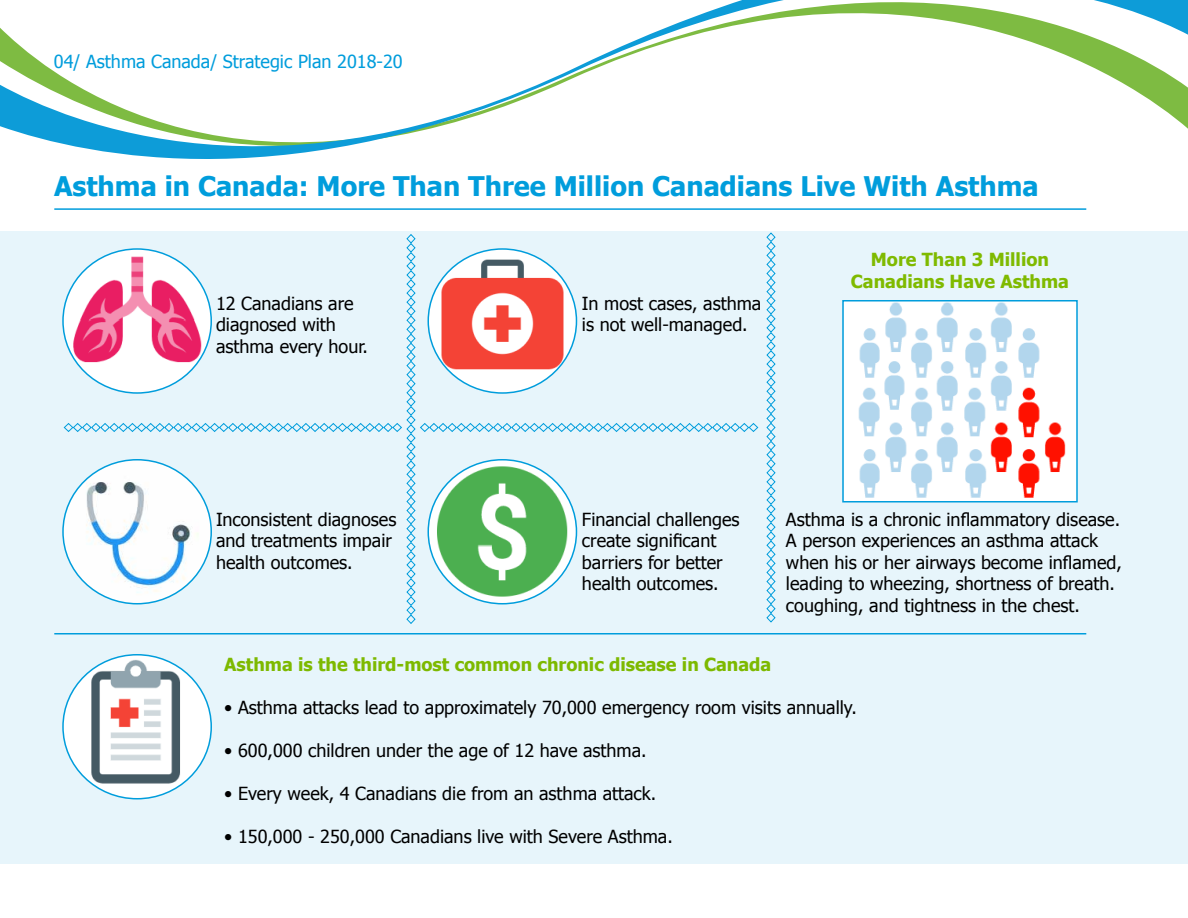
<style>
.page{position:relative;width:1188px;height:918px;background:#fff}
.page>*{position:absolute;margin:0;border:0;box-sizing:border-box;transform-origin:0 0}
.t1{font:700 27px "Tahoma";color:#009ddc}
.t2{font:18px/21.6px "Tahoma";color:#000}
.t3{font:700 18px "Tahoma";color:#7db900}
.t4{font:18px "Tahoma";color:#009ddc}
.t5{font:700 18px/21.6px "Tahoma";color:#7fba00;text-align:center}
</style>
<div class="page">
<div style="left:0;top:231px;width:1188px;height:633px;background:#e7f5fb"></div>
<svg style="left:0;top:0;width:1188px;height:159px"></svg>
<hr style="left:54px;top:208px;width:1032px;height:2px;background:#009ddc">
<img style="left:63px;top:655px;width:148px;height:143px">
<hr style="left:54px;top:633px;width:1032px;height:1px;background:#009ddc">
<svg style="left:63px;top:234px;width:696px;height:390px"></svg>
<img style="left:845px;top:303px;width:230px;height:196px">
<div style="left:842px;top:300px;width:236px;height:202px;border:2px solid #009ddc"></div>
<svg style="left:766px;top:232px;width:10px;height:391px"></svg>
<p class="t4" style="left:54px;top:49px;width:350px">04/ Asthma Canada/ Strategic Plan 2018-20</p>
<h1 class="t1" style="left:54px;top:167px;width:986px">Asthma in Canada: More Than Three Million Canadians Live With Asthma</h1>
<p class="t2" style="left:216px;top:291px;width:153px">12 Canadians are diagnosed with asthma every hour.</p>
<p class="t2" style="left:216px;top:507px;width:182px">Inconsistent diagnoses and treatments impair health outcomes.</p>
<p class="t2" style="left:582px;top:291px;width:181px">In most cases, asthma is not well-managed.</p>
<p class="t5" style="left:851px;top:248px;width:220px">More Than 3 Million<br>Canadians Have Asthma</p>
<p class="t2" style="left:582px;top:507px;width:159px">Financial challenges create significant barriers for better health outcomes.</p>
<p class="t2" style="left:786px;top:507px;width:337px">Asthma is a chronic inflammatory disease.<br>A person experiences an asthma attack when his or her airways become inflamed, leading to wheezing, shortness of breath. coughing, and tightness in the chest.</p>
<p class="t3" style="left:224px;top:652px;width:549px">Asthma is the third-most common chronic disease in Canada</p>
<p class="t2" style="left:224px;top:696px;width:634px">• Asthma attacks lead to approximately 70,000 emergency room visits annually.</p>
<p class="t2" style="left:224px;top:739px;width:424px">• 600,000 children under the age of 12 have asthma.</p>
<p class="t2" style="left:224px;top:782px;width:434px">• Every week, 4 Canadians die from an asthma attack.</p>
<p class="t2" style="left:224px;top:825px;width:450px">• 150,000 - 250,000 Canadians live with Severe Asthma.</p>
</div>
